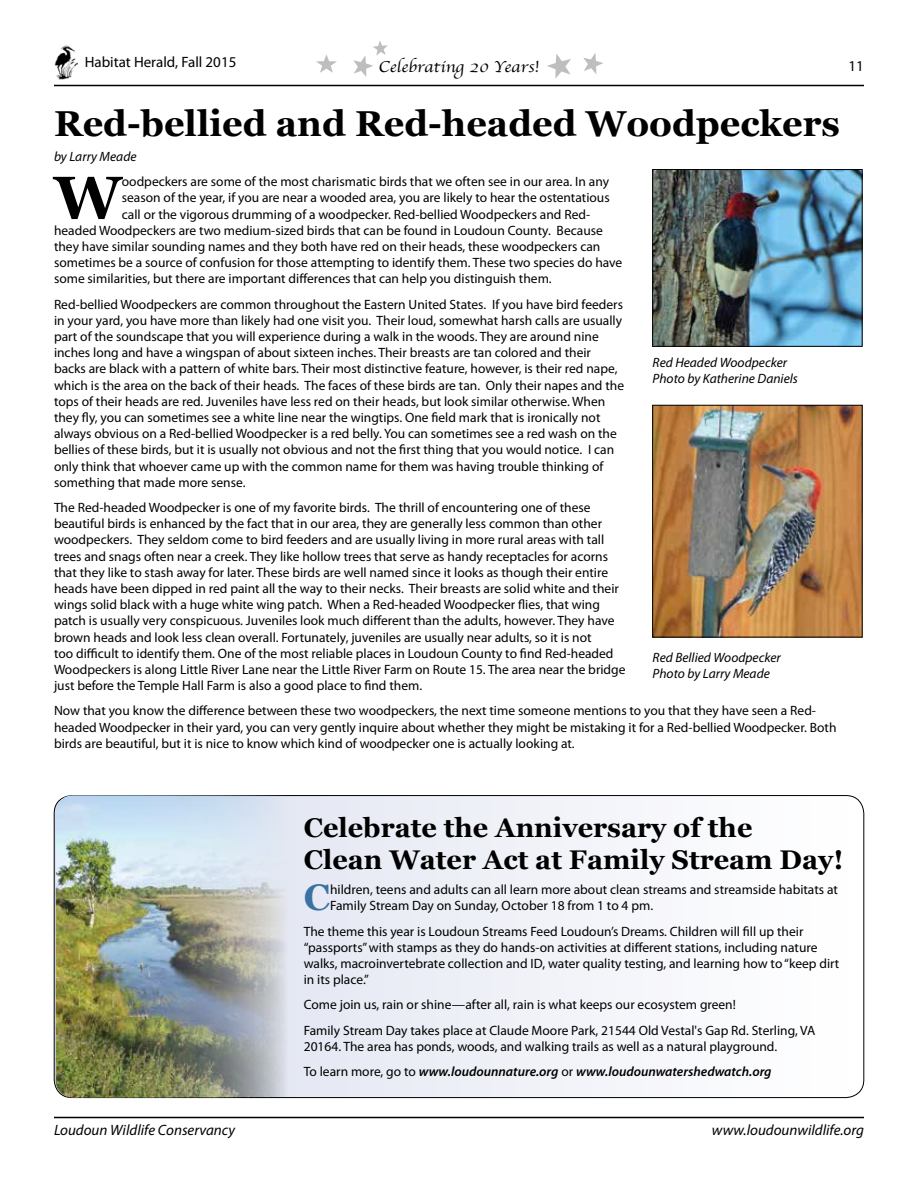
<style>
.page{position:relative;width:918px;height:1188px;background:#fff}
.page>*{position:absolute;margin:0;border:0;box-sizing:border-box;transform-origin:0 0}
.t1{font:700 60.3px "Georgia";color:#000}
.t2{font:700 36.9px "Georgia";color:#3a72a1}
.t3{font:700 36px "Georgia";color:#000}
.t4{font:700 27px/32.4px "Georgia";color:#000}
.t5{font:16.5px "Apple Chancery";color:#000;scale:1.1 1}
.t6{font:italic 15px "Myriad Pro";color:#000}
.t7{font:15px "Myriad Pro";color:#000}
.t8{font:13.5px/16.2px "Myriad Pro";color:#000}
.t9{font:italic 13.5px/16.2px "Myriad Pro";color:#000}
.s1{font-weight:600;font-style:italic}
</style>
<div class="page">
<hr style="left:54px;top:1117px;width:810px;height:1px;background:#000">
<hr style="left:54px;top:85px;width:810px;height:1px;background:#000">
<img style="left:54px;top:45px;width:24px;height:34px">
<svg style="left:547px;top:54px;width:24px;height:25px"></svg>
<svg style="left:316px;top:55px;width:21px;height:18px"></svg>
<svg style="left:583px;top:53px;width:20px;height:21px"></svg>
<svg style="left:353px;top:40px;width:35px;height:37px"></svg>
<svg style="left:54px;top:796px;width:810px;height:302px"></svg>
<img style="left:56px;top:795px;width:232px;height:303px">
<img style="left:654px;top:171px;width:207px;height:174px">
<div style="left:652px;top:169px;width:211px;height:178px;border:1px solid #000"></div>
<img style="left:654px;top:407px;width:207px;height:228px">
<div style="left:652px;top:405px;width:211px;height:232px;border:1px solid #000"></div>
<p class="t7" style="left:85px;top:52px;width:153px">Habitat Herald, Fall 2015</p>
<p class="t5" style="left:379px;top:53px;width:148px">Celebrating 20 Years!</p>
<p class="t7" style="left:849px;top:56px;width:17px">11</p>
<h3 class="t3" style="left:54px;top:100px;width:787px">Red-bellied and Red-headed Woodpeckers</h3>
<p class="t9" style="left:54px;top:148px;width:84px">by Larry Meade</p>
<h1 class="t1" style="left:54px;top:159px;width:69px">W</h1>
<p class="t8" style="left:122px;top:173px;width:489px">oodpeckers are some of the most charismatic birds that we often see in our area. In any</p>
<p class="t8" style="left:122px;top:190px;width:489px">season of the year, if you are near a wooded area, you are likely to hear the ostentatious</p>
<p class="t8" style="left:122px;top:206px;width:470px">call or the vigorous drumming of a woodpecker. Red-bellied Woodpeckers and Red-</p>
<p class="t8" style="left:54px;top:222px;width:550px">headed Woodpeckers are two medium-sized birds that can be found in Loudoun County. Because</p>
<p class="t8" style="left:54px;top:238px;width:548px">they have similar sounding names and they both have red on their heads, these woodpeckers can</p>
<p class="t8" style="left:54px;top:254px;width:570px">sometimes be a source of confusion for those attempting to identify them. These two species do have</p>
<p class="t8" style="left:54px;top:271px;width:499px">some similarities, but there are important differences that can help you distinguish them.</p>
<p class="t8" style="left:54px;top:296px;width:572px">Red-bellied Woodpeckers are common throughout the Eastern United States. If you have bird feeders in your yard, you have more than likely had one visit you. Their loud, somewhat harsh calls are usually part of the soundscape that you will experience during a walk in the woods. They are around nine inches long and have a wingspan of about sixteen inches. Their breasts are tan colored and their backs are black with a pattern of white bars. Their most distinctive feature, however, is their red nape, which is the area on the back of their heads. The faces of these birds are tan. Only their napes and the tops of their heads are red. Juveniles have less red on their heads, but look similar otherwise. When they fly, you can sometimes see a white line near the wingtips. One field mark that is ironically not always obvious on a Red-bellied Woodpecker is a red belly. You can sometimes see a red wash on the bellies of these birds, but it is usually not obvious and not the first thing that you would notice. I can only think that whoever came up with the common name for them was having trouble thinking of something that made more sense.</p>
<p class="t8" style="left:54px;top:499px;width:573px">The Red-headed Woodpecker is one of my favorite birds. The thrill of encountering one of these beautiful birds is enhanced by the fact that in our area, they are generally less common than other woodpeckers. They seldom come to bird feeders and are usually living in more rural areas with tall trees and snags often near a creek. They like hollow trees that serve as handy receptacles for acorns that they like to stash away for later. These birds are well named since it looks as though their entire heads have been dipped in red paint all the way to their necks. Their breasts are solid white and their wings solid black with a huge white wing patch. When a Red-headed Woodpecker flies, that wing patch is usually very conspicuous. Juveniles look much different than the adults, however. They have brown heads and look less clean overall. Fortunately, juveniles are usually near adults, so it is not<br>too difficult to identify them. One of the most reliable places in Loudoun County to find Red-headed Woodpeckers is along Little River Lane near the Little River Farm on Route 15. The area near the bridge just before the Temple Hall Farm is also a good place to find them.</p>
<p class="t8" style="left:54px;top:703px;width:784px">Now that you know the difference between these two woodpeckers, the next time someone mentions to you that they have seen a Red&shy;headed Woodpecker in their yard, you can very gently inquire about whether they might be mistaking it for a Red-bellied Woodpecker. Both birds are beautiful, but it is nice to know which kind of woodpecker one is actually looking at.</p>
<p class="t9" style="left:653px;top:354px;width:147px">Red Headed Woodpecker<br>Photo by Katherine Daniels</p>
<p class="t9" style="left:653px;top:649px;width:130px">Red Bellied Woodpecker<br>Photo by Larry Meade</p>
<h3 class="t4" style="left:304px;top:811px;width:541px">Celebrate the Anniversary of the<br>Clean Water Act at Family Stream Day!</h3>
<h2 class="t2" style="left:304px;top:874px;width:28px">C</h2>
<p class="t8" style="left:330px;top:881px;width:509px">hildren, teens and adults can all learn more about clean streams and streamside habitats at<br>Family Stream Day on Sunday, October 18 from 1 to 4 pm.</p>
<p class="t8" style="left:304px;top:923px;width:537px">The theme this year is Loudoun Streams Feed Loudoun’s Dreams. Children will fill up their “passports” with stamps as they do hands-on activities at different stations, including nature walks, macroinvertebrate collection and ID, water quality testing, and learning how to “keep dirt in its place.”</p>
<p class="t8" style="left:304px;top:992px;width:513px;line-height:25.2px">Come join us, rain or shine—after all, rain is what keeps our ecosystem green!<br>Family Stream Day takes place at Claude Moore Park, 21544 Old Vestal's Gap Rd. Sterling, VA</p>
<p class="t8" style="left:304px;top:1033px;width:475px;line-height:25.2px">20164. The area has ponds, woods, and walking trails as well as a natural playground.<br>To learn more, go to <span class="s1">www.loudounnature.org</span> or <span class="s1">www.loudounwatershedwatch.org</span></p>
<p class="t6" style="left:54px;top:1121px;width:183px">Loudoun Wildlife Conservancy</p>
<p class="t6" style="left:712px;top:1121px;width:154px">www.loudounwildlife.org</p>
</div>
